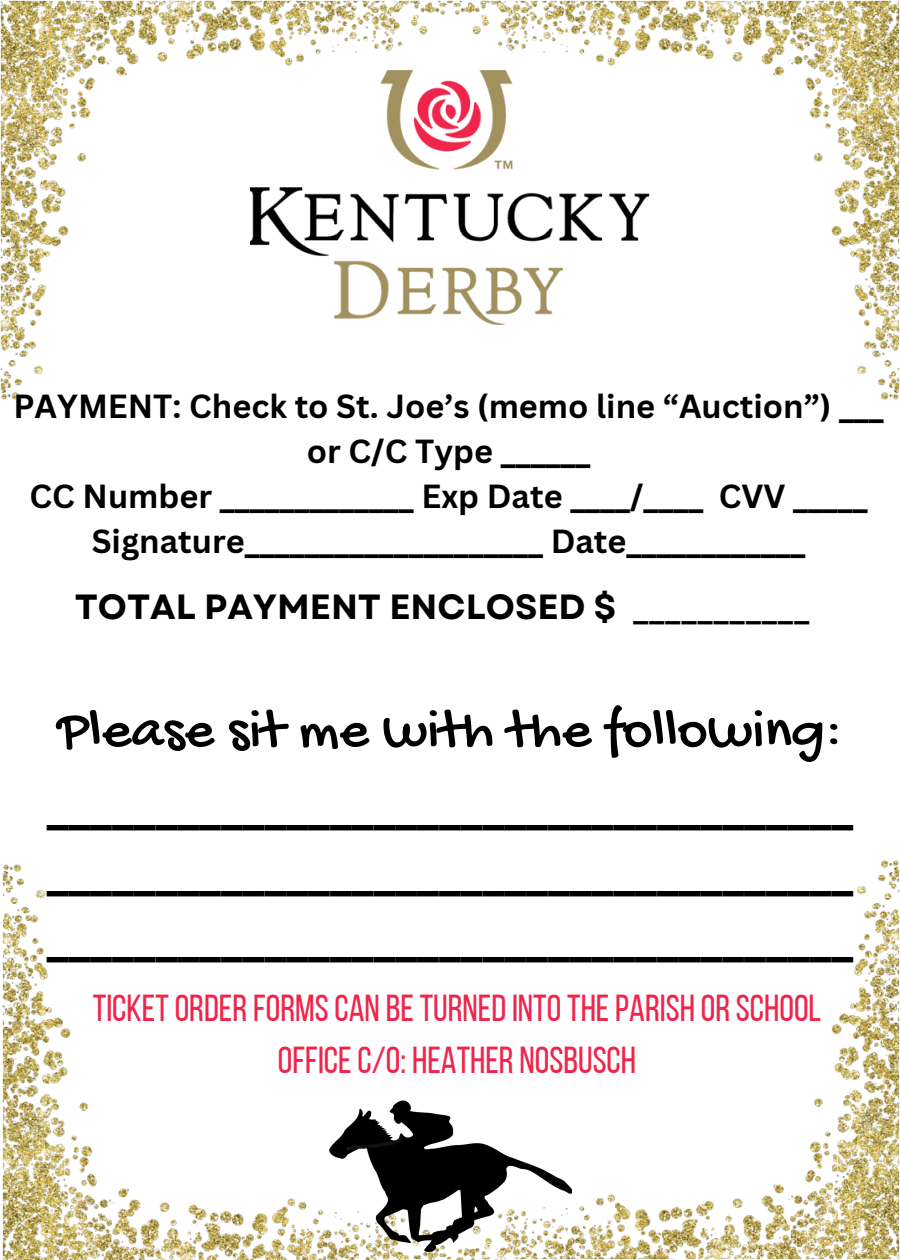
<style>
.page{position:relative;width:900px;height:1260px;background:#fff}
.page>*{position:absolute;margin:0;border:0;box-sizing:border-box;transform-origin:0 0}
.t1{font:57.5px "Gochi Hand";color:#000}
.t2{font:700 47.5px/65.5px "Canva Sans";color:#000;text-align:justify}
.t3{font:37.5px/52.5px "Bebas Neue";color:#ef254b;text-align:center}
.t4{font:700 35px "Garet";color:#000}
.t5{font:700 32.5px/45px "Canva Sans";color:#000;text-align:center}
</style>
<div class="page">
<img style="left:0;top:0;width:370px;height:400px">
<img style="left:372px;top:0;width:528px;height:400px">
<img style="left:572px;top:860px;width:328px;height:400px">
<img style="left:3px;top:864px;width:325px;height:396px">
<img style="left:328px;top:1100px;width:244px;height:160px">
<img style="left:250px;top:2px;width:400px;height:398px">
<h2 class="t5" style="left:13px;top:383px;width:872px">PAYMENT: Check to St. Joe’s (memo line “Auction”) ___ or C/C Type ______</h2>
<h1 class="t5" style="left:29px;top:473px;width:840px">CC Number _____________ Exp Date ____/____ CVV _____</h1>
<p class="t5" style="left:92px;top:518px;width:715px">Signature____________________ Date____________</p>
<p class="t4" style="left:75px;top:581px;width:737px">TOTAL PAYMENT ENCLOSED $ ___________</p>
<h3 class="t1" style="left:57px;top:700px;width:787px">Please sit me with the following:</h3>
<h3 class="t2" style="left:47px;top:772px;width:808px">_____________________________________ _____________________________________ _____________________________________</h3>
<p class="t3" style="left:93px;top:985px;width:730px">TICKETORDERFORMSCAN BETURNEDINTOTHEPARISH ORSCHOOL<br>OFFICEC/O: HEATHER NOSBUSCH</p>
</div>
